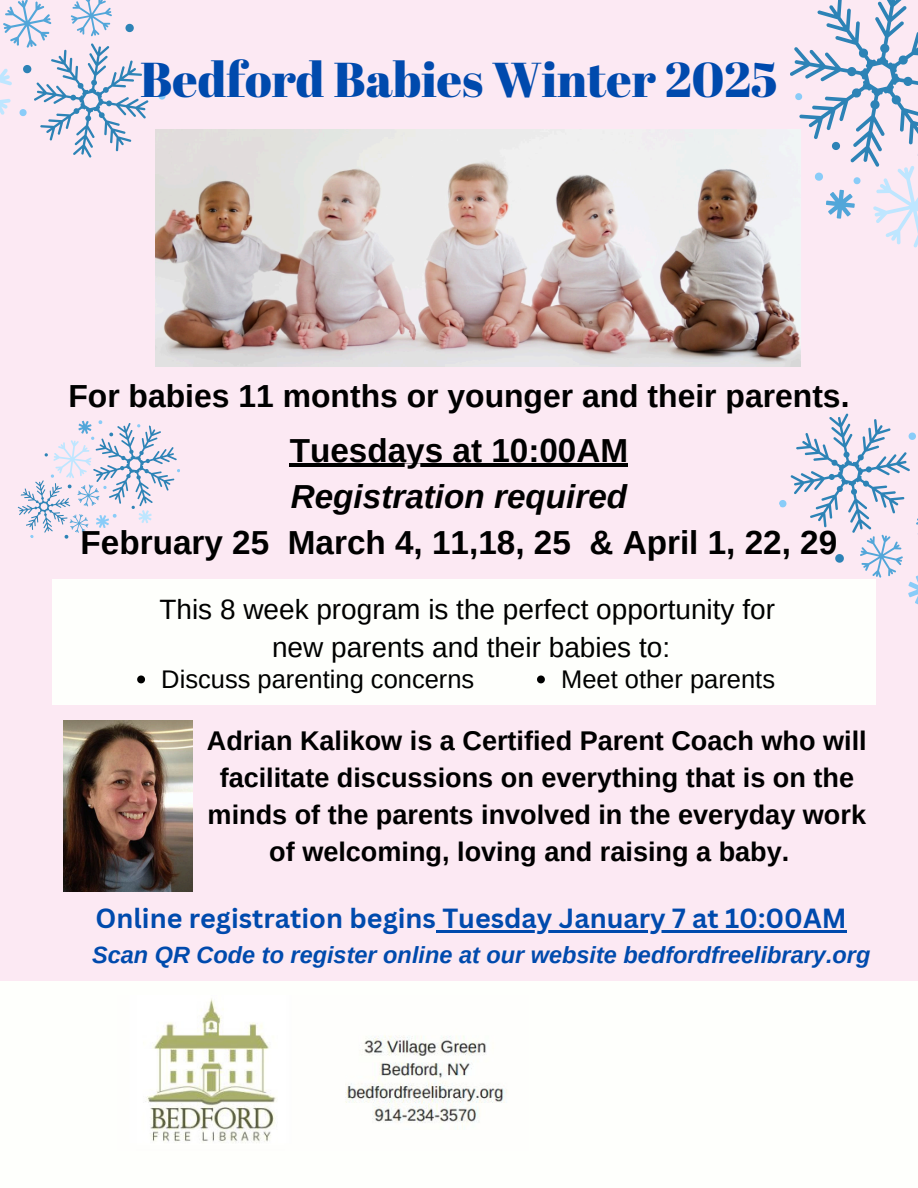
<style>
.page{position:relative;width:918px;height:1188px;background:#fce9f3}
.page>*{position:absolute;margin:0;border:0;box-sizing:border-box;transform-origin:0 0}
.t1{font:48.9px "Abril Fatface";color:#004aad}
.t2{font:700 33.3px/46.3px "Arimo";color:#000;text-align:center}
.t3{font:700 31.95px "Arimo";color:#000}
.t4{font:27.9px/38.2px "Arimo";color:#000;text-align:center}
.t5{font:700 27px/36.8px "Arimo";color:#000;text-align:center}
.t6{font:700 27px "Canva Sans";color:#004aad}
.t7{font:25.5px "Arimo";color:#000}
.t8{font:italic 700 23.55px "Arimo";color:#004aad}
.s1{font-style:italic}
</style>
<div class="page">
<img style="left:64px;top:720px;width:128px;height:171px">
<div style="left:0;top:981px;width:918px;height:207px;background:#fefffc"></div>
<img style="left:145px;top:999px;width:362px;height:144px">
<div style="left:53px;top:579px;width:823px;height:125px;background:#fefffc"></div>
<img style="left:156px;top:130px;width:644px;height:236px">
<svg style="left:781px;top:0;width:137px;height:251px"></svg>
<svg style="left:0;top:0;width:148px;height:158px"></svg>
<svg style="left:158px;top:93px;width:7px;height:7px"></svg>
<svg style="left:779px;top:413px;width:139px;height:192px"></svg>
<svg style="left:17px;top:420px;width:163px;height:119px"></svg>
<hr style="left:290px;top:464px;width:338px;height:3px;background:#000">
<svg style="left:537px;top:676px;width:8px;height:7px"></svg>
<svg style="left:137px;top:676px;width:8px;height:7px"></svg>
<hr style="left:436px;top:930px;width:411px;height:2px;background:#004aad">
<p class="t1" style="left:140px;top:46px;width:639px">Bedford Babies Winter 2025</p>
<p class="t3" style="left:68px;top:378px;width:783px">For babies 11 months or younger and their parents.</p>
<p class="t2" style="left:81px;top:427px;width:758px">Tuesdays at 10:00AM<br><span class="s1">Registration required<br></span>February 25 March 4, 11,18, 25 &amp; April 1, 22, 29</p>
<h2 class="t4" style="left:159px;top:590px;width:617px">This 8 week program is the perfect opportunity for new parents and their babies to:</h2>
<p class="t7" style="left:161px;top:665px;width:315px">Discuss parenting concerns</p>
<h4 class="t7" style="left:561px;top:665px;width:215px">Meet other parents</h4>
<h2 class="t5" style="left:207px;top:723px;width:661px">Adrian Kalikow is a Certified Parent Coach who will facilitate discussions on everything that is on the minds of the parents involved in the everyday work of welcoming, loving and raising a baby.</h2>
<p class="t6" style="left:96px;top:899px;width:753px">Online registration begins Tuesday January 7 at 10:00AM</p>
<p class="t8" style="left:92px;top:941px;width:780px">Scan QR Code to register online at our website bedfordfreelibrary.org</p>
</div>
